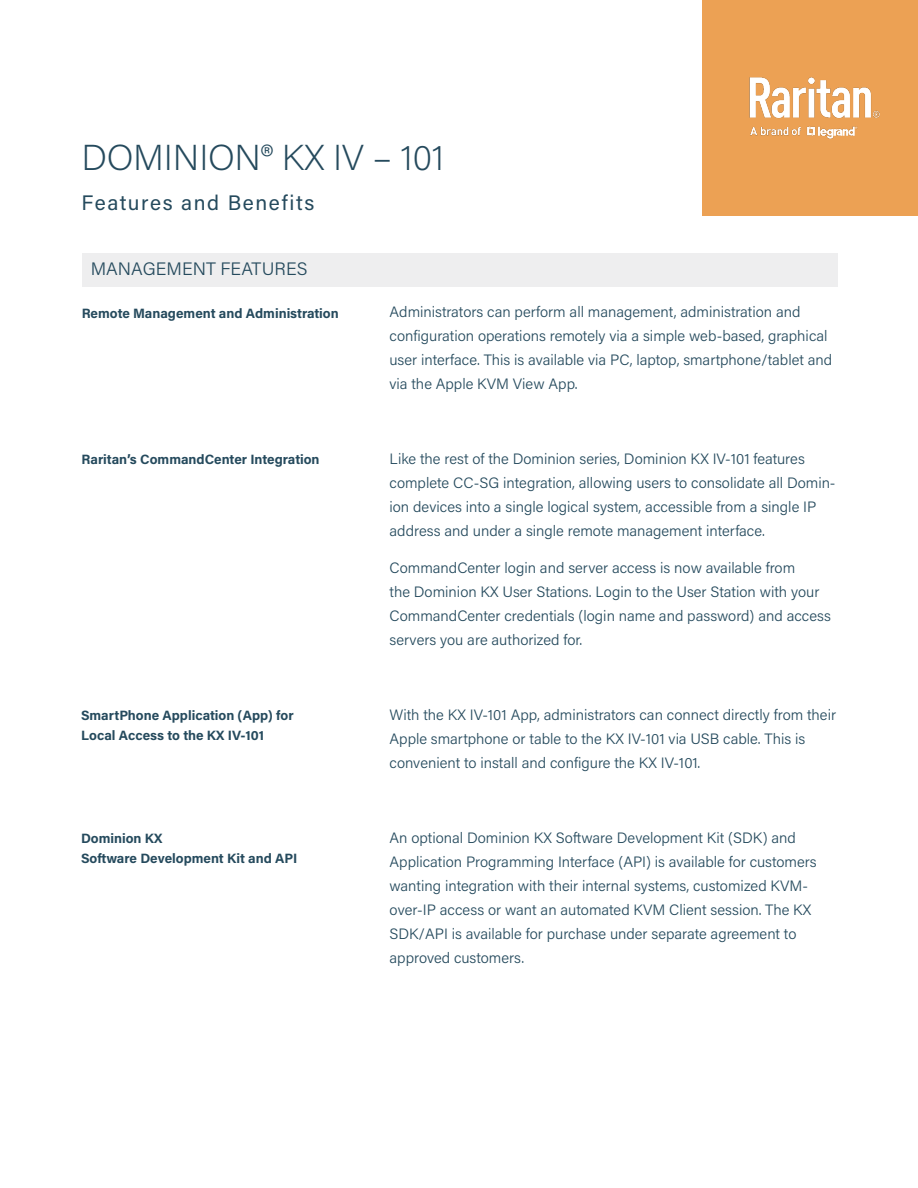
<style>
.page{position:relative;width:918px;height:1188px;background:#fff}
.page>*{position:absolute;margin:0;border:0;box-sizing:border-box;transform-origin:0 0}
.t1{font:200 36px "Acumin Pro";letter-spacing:-.01em;color:#254a5d}
.t2{font:21px "Acumin Pro";letter-spacing:.075em;color:#254a5d}
.t3{font:300 18px "Acumin Pro";letter-spacing:.005em;color:#254a5d}
.Body{font:300 15px/24px "Acumin Pro";color:#254a5d}
.t4{font:700 13.5px "Acumin Pro";color:#254a5d}
</style>
<div class="page">
<div style="left:702px;top:0;width:216px;height:216px;background:#eca154"></div>
<img style="left:749px;top:77px;width:131px;height:62px">
<div style="left:82px;top:253px;width:756px;height:34px;background:#eeeeef"></div>
<p class="t1" style="left:81px;top:132px;width:364px">DOMINION® KX IV – 101</p>
<p class="t2" style="left:81px;top:188px;width:235px">Features and Benefits</p>
<p class="t3" style="left:91px;top:256px;width:218px">MANAGEMENT FEATURES</p>
<p class="t4" style="left:82px;top:304px;width:259px">Remote Management and Administration</p>
<p class="Body" style="left:390px;top:299px;width:444px">Administrators can perform all management, administration and configuration operations remotely via a simple web-based, graphical user interface. This is available via PC, laptop, smartphone/tablet and via the Apple KVM View App.</p>
<p class="t4" style="left:82px;top:449px;width:240px">Raritan’s CommandCenter Integration</p>
<p class="Body" style="left:390px;top:446px;width:448px">Like the rest of the Dominion series, Dominion KX IV-101 features complete CC-SG integration, allowing users to consolidate all Domin&shy;ion devices into a single logical system, accessible from a single IP address and under a single remote management interface.</p>
<p class="Body" style="left:390px;top:556px;width:443px">CommandCenter login and server access is now available from<br>the Dominion KX User Stations. Login to the User Station with your CommandCenter credentials (login name and password) and access servers you are authorized for.</p>
<p class="t4" style="left:81px;top:706px;width:214px">SmartPhone Application (App) for</p>
<p class="t4" style="left:81px;top:726px;width:185px">Local Access to the KX IV-101</p>
<p class="Body" style="left:390px;top:703px;width:448px">With the KX IV-101 App, administrators can connect directly from their<br>Apple smartphone or table to the KX IV-101 via USB cable. This is convenient to install and configure the KX IV-101.</p>
<p class="t4" style="left:81px;top:829px;width:83px">Dominion KX</p>
<p class="t4" style="left:81px;top:849px;width:218px">Software Development Kit and API</p>
<p class="Body" style="left:390px;top:826px;width:429px">An optional Dominion KX Software Development Kit (SDK) and Application Programming Interface (API) is available for customers wanting integration with their internal systems, customized KVM&shy;over-IP access or want an automated KVM Client session. The KX SDK/API is available for purchase under separate agreement to approved customers.</p>
</div>
